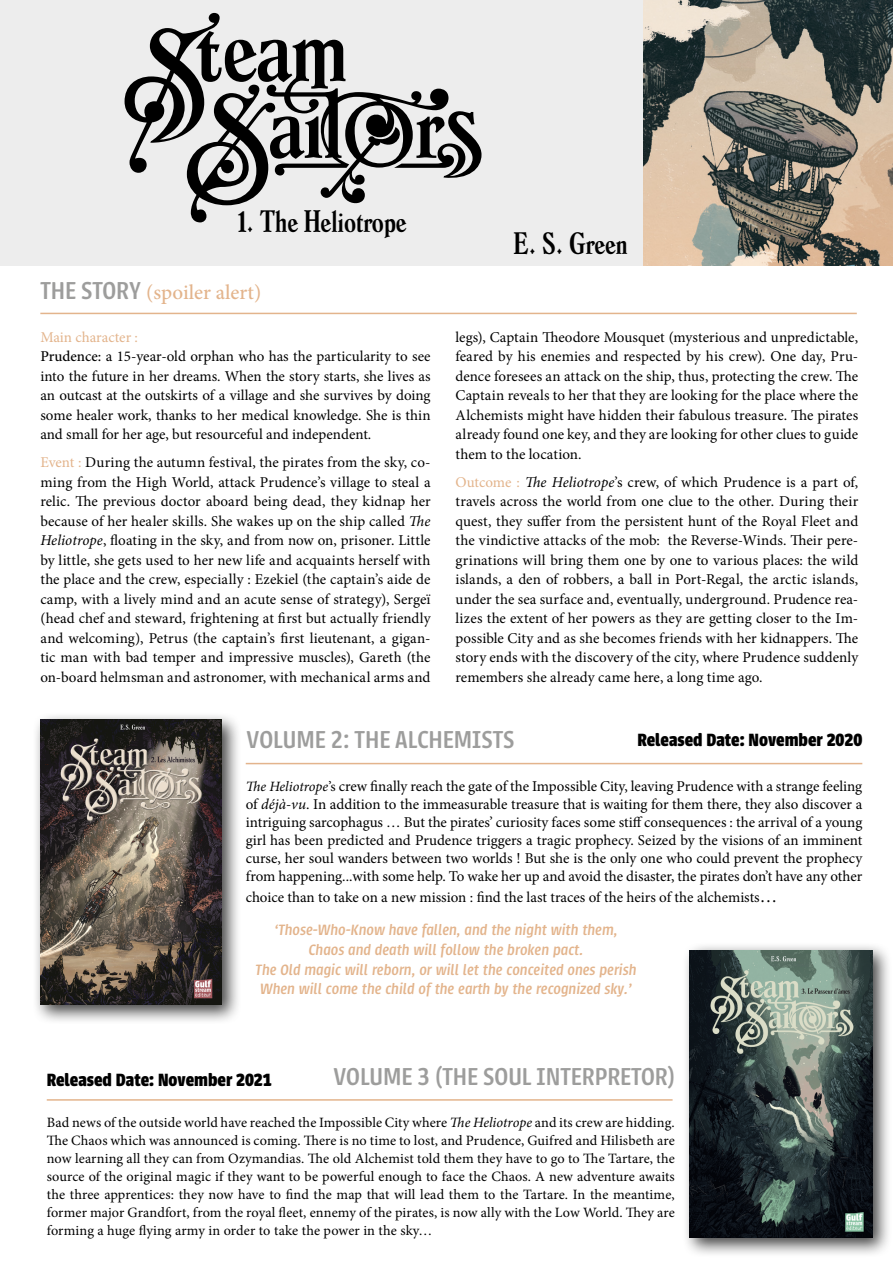
<style>
.page{position:relative;width:893px;height:1263px;background:#fff}
.page>*{position:absolute;margin:0;border:0;box-sizing:border-box;transform-origin:0 0}
.t1{font:700 30px "Dutch Mediaeval Cd";letter-spacing:-.01em;color:#000}
.t2{font:500 27px "Urbana";color:#9d9d9c}
.t3{font:500 21px "Minion Pro";color:#e3b48c}
.t4{font:700 19.5px "Urbana";color:#000}
.t5{font:italic 500 16.5px/19.8px "Urbana";color:#e3b48c;text-align:center}
.t6{font:15px/19.5px "Minion Pro";color:#000;text-align:justify}
.t7{font:14.25px/18px "Minion Pro";letter-spacing:.005em;color:#000;text-align:justify}
.s1{font-family:"Urbana";font-size:27px;color:#9d9d9c}
.s2{color:#e3b48c}
.s3{font-weight:500}
.s4{font-style:italic}
.s5{font-style:italic;font-size:14.25px}
.s6{font-size:14.25px}
.s7{font-size:18px}
</style>
<div class="page">
<div style="left:0;top:0;width:893px;height:265px;background:#ededed"></div>
<hr style="left:40px;top:313px;width:817px;height:1px;background:#e3b48c">
<hr style="left:246px;top:763px;width:616px;height:1px;background:#e3b48c">
<img style="left:643px;top:0;width:250px;height:265px">
<svg style="left:275px;top:39px;width:206px;height:165px"></svg>
<svg style="left:125px;top:13px;width:150px;height:209px"></svg>
<hr style="left:47px;top:1099px;width:626px;height:2px;background:#e3b48c">
<div style="left:32px;top:711px;width:210px;height:314px;background:#000;opacity:.75"></div>
<img style="left:40px;top:720px;width:182px;height:285px">
<div style="left:682px;top:942px;width:211px;height:316px;background:#000;opacity:.75"></div>
<img style="left:690px;top:950px;width:182px;height:287px">
<h1 class="t1" style="left:238px;top:204px;width:170px">1. The Heliotrope</h1>
<h3 class="t3" style="left:40px;top:278px;width:222px"><span class="s1">THE STORY</span> (spoiler alert)</h3>
<p class="t6" style="left:40px;top:327px;width:392px;text-align:left"><span class="s2">Main character :<br></span><span class="s3">Prudence:</span> a 15-year-old orphan who has the particularity to see into the future in her dreams. When the story starts, she lives as an outcast at the outskirts of a village and she survives by doing some healer work, thanks to her medical knowledge. She is thin and small for her age, but resourceful and independent.</p>
<p class="t6" style="left:40px;top:453px;width:392px"><span class="s2">Event :</span> During the autumn festival, the pirates from the sky, co&shy;ming from the High World, attack Prudence’s village to steal a relic. The previous doctor aboard being dead, they kidnap her because of her healer skills. She wakes up on the ship called <span class="s4">The Heliotrope</span>, floating in the sky, and from now on, prisoner. Little by little, she gets used to her new life and acquaints herself with the place and the crew, especially : Ezekiel (the captain’s aide de camp, with a lively mind and an acute sense of strategy), Sergeï (head chef and steward, frightening at first but actually friendly and welcoming), Petrus (the captain’s first lieutenant, a gigan&shy;tic man with bad temper and impressive muscles), Gareth (the on-board helmsman and astronomer, with mechanical arms and</p>
<h1 class="t1" style="left:514px;top:226px;width:116px">E. S. Green</h1>
<p class="t6" style="left:455px;top:327px;width:404px">legs), Captain Theodore Mousquet (mysterious and unpredictable, feared by his enemies and respected by his crew). One day, Pru&shy;dence foresees an attack on the ship, thus, protecting the crew. The Captain reveals to her that they are looking for the place where the Alchemists might have hidden their fabulous treasure. The pirates already found one key, and they are looking for other clues to guide them to the location.</p>
<p class="t6" style="left:455px;top:472px;width:404px"><span class="s2">Outcome :</span> <span class="s4">The Heliotrope</span>’s crew, of which Prudence is a part of, travels across the world from one clue to the other. During their quest, they suffer from the persistent hunt of the Royal Fleet and the vindictive attacks of the mob: the Reverse-Winds. Their pere&shy;grinations will bring them one by one to various places: the wild islands, a den of robbers, a ball in Port-Regal, the arctic islands, under the sea surface and, eventually, underground. Prudence rea&shy;lizes the extent of her powers as they are getting closer to the Im&shy;possible City and as she becomes friends with her kidnappers. The story ends with the discovery of the city, where Prudence suddenly remembers she already came here, a long time ago.</p>
<h2 class="t2" style="left:247px;top:725px;width:270px">VOLUME 2: THE ALCHEMISTS</h2>
<h3 class="t4" style="left:637px;top:728px;width:226px">Released Date: November 2020</h3>
<p class="t6" style="left:246px;top:777px;width:618px;line-height:18px"><span class="s5">The Heliotrope</span><span class="s6">’s</span> crew finally reach the gate of the Impossible City, leaving Prudence with a strange feeling of <span class="s4">déjà-vu</span>. In addition to the immeasurable treasure that is waiting for them there, they also discover a intriguing sarcophagus … But the pirates’ curiosity faces some stiff consequences : the arrival of a young girl has been predicted and Prudence triggers a tragic prophecy. Seized by the visions of an imminent curse, her soul wanders between two worlds ! But she is the only one who could prevent the prophecy from happening...with some help. To wake her up and avoid the disaster, the pirates don’t have any other</p>
<p class="t6" style="left:246px;top:888px;width:533px">choice than to take on a new mission : find the last traces of the heirs of the alchemists<span class="s7">…</span></p>
<p class="t5" style="left:256px;top:920px;width:382px">‘Those-Who-Know have fallen, and the night with them, Chaos and death will follow the broken pact.<br>The Old magic will reborn, or will let the conceited ones perish When will come the child of the earth by the recognized sky.’</p>
<h3 class="t4" style="left:47px;top:1068px;width:226px">Released Date: November 2021</h3>
<h2 class="t2" style="left:333px;top:1062px;width:344px">VOLUME 3 (THE SOUL INTERPRETOR)</h2>
<p class="t7" style="left:47px;top:1113px;width:630px">Bad news of the outside world have reached the Impossible City where <span class="s4">The Heliotrope</span> and its crew are hidding.<br>The Chaos which was announced is coming. There is no time to lost, and Prudence, Guifred and Hilisbeth are now learning all they can from Ozymandias. The old Alchemist told them they have to go to The Tartare, the source of the original magic if they want to be powerful enough to face the Chaos. A new adventure awaits the three apprentices: they now have to find the map that will lead them to the Tartare. In the meantime, former major Grandfort, from the royal fleet, ennemy of the pirates, is now ally with the Low World. They are forming a huge flying army in order to take the power in the sky…</p>
</div>
